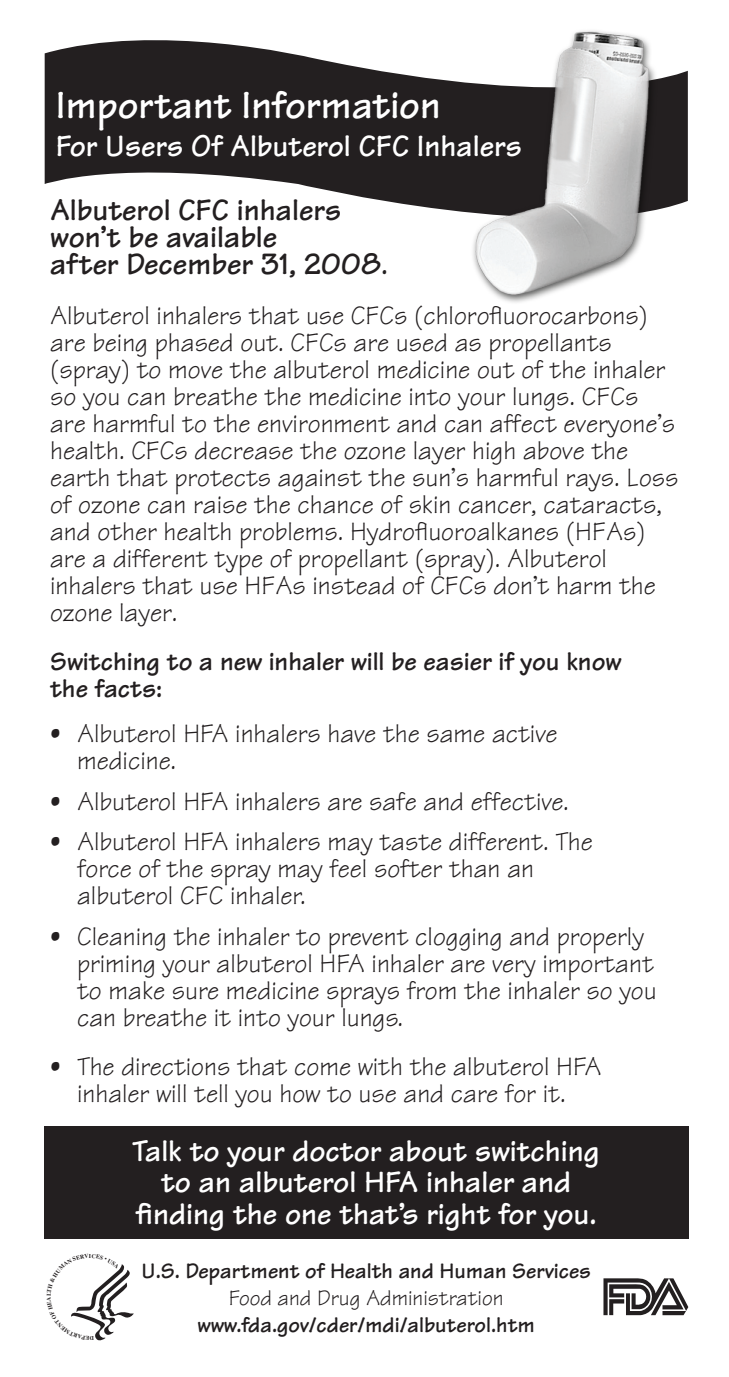
<style>
.page{position:relative;width:729px;height:1377px;background:#fff}
.page>*{position:absolute;margin:0;border:0;box-sizing:border-box;transform-origin:0 0}
.t1{font:700 40.5px "Tekton";color:#fff}
.t2{font:700 31.5px "Tekton";color:#fff}
.t3{font:700 31.5px "Tekton";color:#231f20}
.t4{font:27px/27px "Tekton";color:#221e1f}
.t5{font:27px/27px "Tekton";color:#231f20}
.t6{font:700 27px/27px "Tekton";color:#231f20}
.t7{font:700 22.5px "Tekton";color:#221e1f}
.t8{font:22.5px "Tekton";color:#221e1f}
.t9{font:700 5.85px "Times";color:#231f20}
.s1{font-size:27px}
</style>
<div class="page">
<svg style="left:45px;top:40px;width:643px;height:172px;fill:#231f20"></svg>
<div style="left:44px;top:1126px;width:644px;height:113px;background:#231f20"></div>
<img style="left:464px;top:30px;width:199px;height:273px">
<svg style="left:603px;top:1278px;width:85px;height:37px"></svg>
<svg style="left:71px;top:1264px;width:63px;height:77px"></svg>
<p class="t1" style="left:56px;top:80px;width:386px">Important Information</p>
<p class="t2" style="left:56px;top:126px;width:468px">For Users Of Albuterol CFC Inhalers</p>
<p class="t3" style="left:50px;top:190px;width:292px">Albuterol CFC inhalers</p>
<p class="t3" style="left:50px;top:217px;width:229px">won’t be available</p>
<p class="t3" style="left:50px;top:244px;width:339px">after December 31, 2008<span class="s1">.</span></p>
<p class="t4" style="left:50px;top:302px;width:630px">Albuterol inhalers that use CFCs (chlorofluorocarbons) are being phased out. CFCs are used as propellants (spray) to move the albuterol medicine out of the inhaler so you can breathe the medicine into your lungs. CFCs are harmful to the environment and can affect everyone’s health. CFCs decrease the ozone layer high above the earth that protects against the sun’s harmful rays. Loss of ozone can raise the chance of skin cancer, cataracts, and other health problems. Hydrofluoroalkanes (HFAs) are a different type of propellant (spray). Albuterol</p>
<p class="t4" style="left:50px;top:572px;width:607px">inhalers that use HFAs instead of CFCs don’t harm the ozone layer.</p>
<p class="t6" style="left:50px;top:648px;width:573px">Switching to a new inhaler will be easier if you know the facts:</p>
<p class="t5" style="left:50px;top:720px;width:509px">• Albuterol HFA inhalers have the same active</p>
<p class="t5" style="left:77px;top:747px;width:100px">medicine.</p>
<p class="t5" style="left:50px;top:788px;width:520px">• Albuterol HFA inhalers are safe and effective.</p>
<p class="t5" style="left:77px;top:828px;width:517px;text-indent:-27px">• Albuterol HFA inhalers may taste different. The force of the spray may feel softer than an albuterol CFC inhaler.</p>
<p class="t5" style="left:77px;top:923px;width:581px;text-indent:-27px">• Cleaning the inhaler to prevent clogging and properly priming your albuterol HFA inhaler are very important to make sure medicine sprays from the inhaler so you can breathe it into your lungs.</p>
<p class="t5" style="left:50px;top:1053px;width:553px;text-align:center">• The directions that come with the albuterol HFA inhaler will tell you how to use and care for it.</p>
<p class="t2" style="left:133px;top:1131px;width:469px">Talk to your doctor about switching</p>
<p class="t2" style="left:161px;top:1162px;width:412px">to an albuterol HFA inhaler and</p>
<p class="t2" style="left:136px;top:1194px;width:462px">finding the one that’s right for you.</p>
<p class="t7" style="left:142px;top:1256px;width:451px">U.S. Department of Health and Human Services</p>
<p class="t8" style="left:229px;top:1284px;width:276px">Food and Drug Administration</p>
<p class="t7" style="left:197px;top:1310px;width:339px">www.fda.gov/cder/mdi/albuterol.htm</p>
<p class="t9" style="left:89px;top:1252px;width:4px">I</p>
</div>
